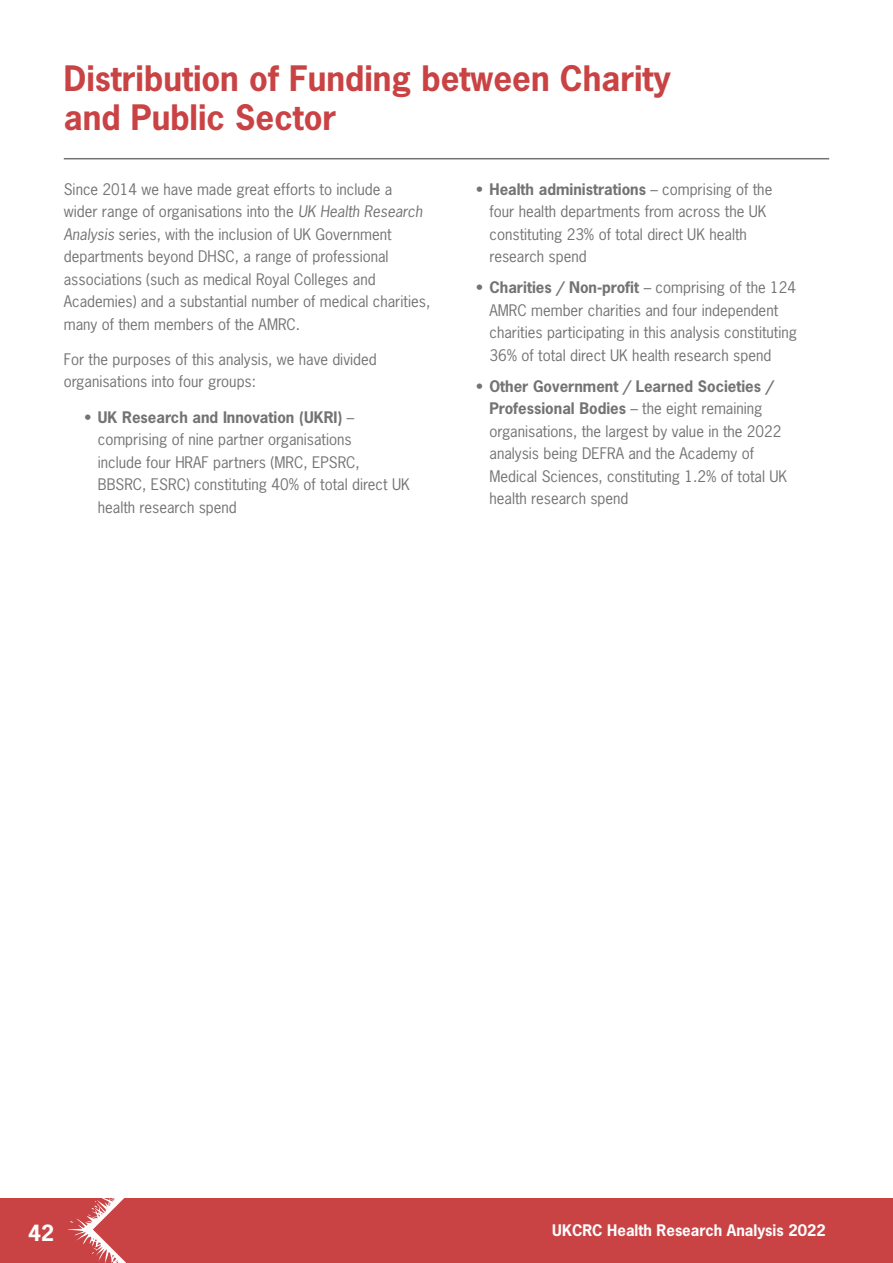
<style>
.page{position:relative;width:893px;height:1263px;background:#fff}
.page>*{position:absolute;margin:0;border:0;box-sizing:border-box;transform-origin:0 0}
.Main_heading_for_contents{font:700 33px/39.6px "News Gothic Std";color:#c94345}
.t1{font:700 21px "News Gothic Std";color:#fdfdfd}
.Body_bullet{font:15px/22.5px "News Gothic Std";color:#737373}
.Body{font:15px/22.5px "News Gothic Std";color:#737373}
.t2{font:700 15px "News Gothic Std";color:#fdfdfd}
.s1{font-style:italic}
.s2{font-weight:700}
</style>
<div class="page">
<div style="left:0;top:1198px;width:893px;height:65px;background:#c94345"></div>
<svg style="left:68px;top:1198px;width:58px;height:65px"></svg>
<hr style="left:64px;top:158px;width:765px;height:1px;background:#737373">
<h2 class="Main_heading_for_contents" style="left:64px;top:58px;width:609px">Distribution of Funding between Charity and Public Sector</h2>
<p class="Body" style="left:64px;top:177px;width:368px">Since 2014 we have made great efforts to include a<br>wider range of organisations into the <span class="s1">UK Health Research Analysis</span> series, with the inclusion of UK Government departments beyond DHSC, a range of professional associations (such as medical Royal Colleges and Academies) and a substantial number of medical charities, many of them members of the AMRC.</p>
<p class="Body" style="left:64px;top:348px;width:314px">For the purposes of this analysis, we have divided organisations into four groups:</p>
<p class="Body_bullet" style="left:98px;top:405px;width:314px;text-indent:-14px">• <span class="s2">UK Research and Innovation (UKRI)</span> – comprising of nine partner organisations<br>include four HRAF partners (MRC, EPSRC, BBSRC, ESRC) constituting 40% of total direct UK health research spend</p>
<p class="Body_bullet" style="left:489px;top:177px;width:284px;text-indent:-14px">• <span class="s2">Health administrations</span> – comprising of the four health departments from across the UK constituting 23% of total direct UK health research spend</p>
<p class="Body_bullet" style="left:489px;top:276px;width:309px;text-indent:-14px">• <span class="s2">Charities / Non-profit</span> – comprising of the 124<br>AMRC member charities and four independent charities participating in this analysis constituting 36% of total direct UK health research spend</p>
<p class="Body_bullet" style="left:489px;top:374px;width:299px;text-indent:-14px">• <span class="s2">Other Government / Learned Societies / Professional Bodies</span> – the eight remaining organisations, the largest by value in the 2022 analysis being DEFRA and the Academy of Medical Sciences, constituting 1.2% of total UK health research spend</p>
<h2 class="t1" style="left:28px;top:1219px;width:28px">42</h2>
<p class="t2" style="left:552px;top:1220px;width:275px">UKCRC Health Research Analysis 2022</p>
</div>
